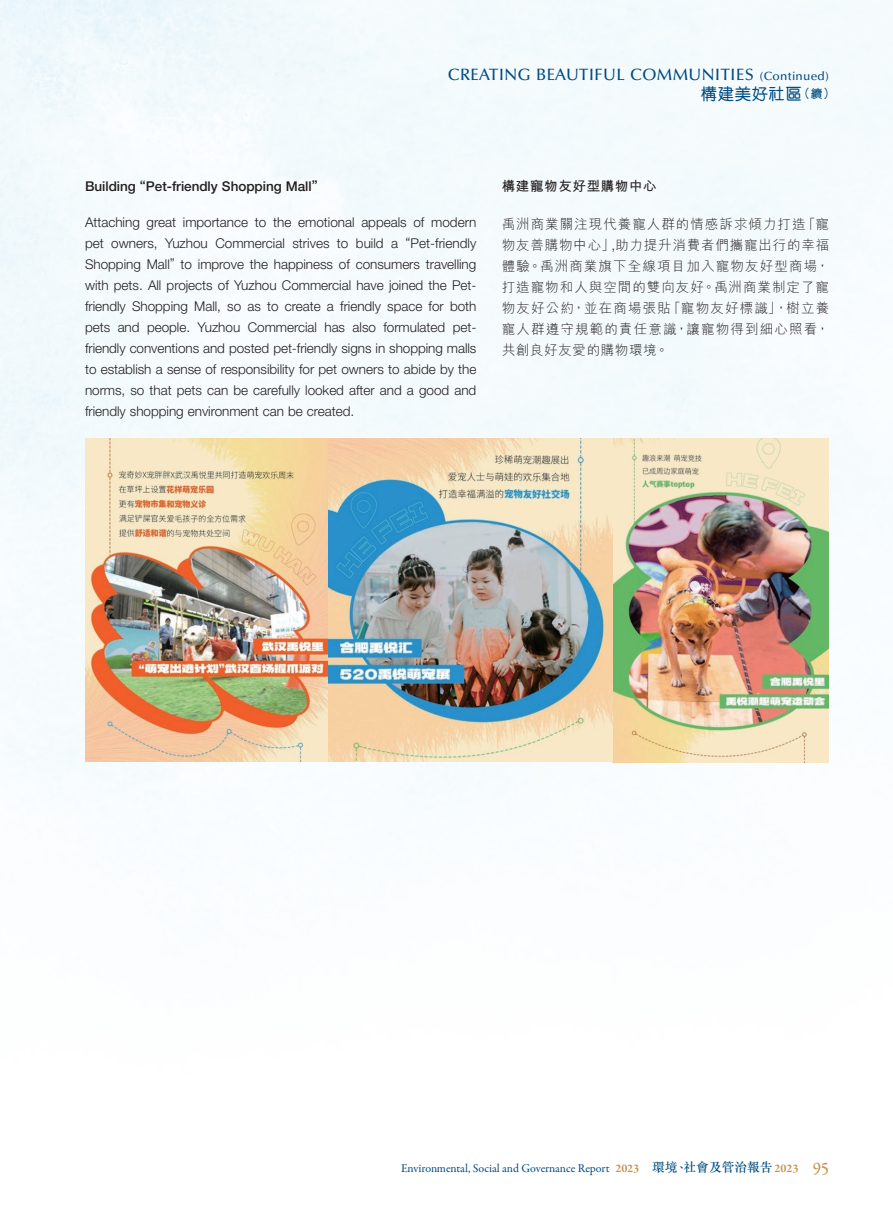
<style>
.page{position:relative;width:893px;height:1212px;background:#fff}
.page>*{position:absolute;margin:0;border:0;box-sizing:border-box;transform-origin:0 0}
.t1{font:500 16.5px "Optima LT Std";letter-spacing:.02em;color:#004b82}
.t2{font:500 16.5px "M Yuen HK";letter-spacing:.025em;color:#004b82}
.t3{font:300 13.5px/21px "Helvetica Neue LT Std";color:#231f20;text-align:justify}
.t4{font:300 13.5px/21px "M Hei HK";letter-spacing:.085em;color:#231f20;text-align:justify}
.t5{font:500 13.5px "Helvetica Neue LT Std";color:#231f20}
.t6{font:700 13.5px "M Hei HK";letter-spacing:.05em;color:#231f20}
.t7{font:12px "Garamond Premr Pro";letter-spacing:-.005em;color:#004b82}
.s1{font-size:12px}
.s2{font-family:"Helvetica Neue LT Std"}
.s3{font-weight:700;color:#c5934d}
.s4{font-family:"M Sung HK";font-weight:500;font-size:12.75px}
.s5{font-weight:500;font-size:18px;color:#c5934d}
</style>
<div class="page">
<div style="left:0;top:0;width:893px;height:832px;background:#f5fbfd"></div>
<img style="left:86px;top:439px;width:742px;height:324px">
<p class="t1" style="left:448px;top:65px;width:383px">CREATING BEAUTIFUL COMMUNITIES <span class="s1">(Continued)</span></p>
<p class="t2" style="left:701px;top:85px;width:136px">構建美好社區<span class="s1">（續）</span></p>
<p class="t5" style="left:85px;top:178px;width:234px">Building “Pet-friendly Shopping Mall”</p>
<p class="t3" style="left:85px;top:212px;width:393px">Attaching great importance to the emotional appeals of modern pet owners, Yuzhou Commercial strives to build a “Pet-friendly Shopping Mall” to improve the happiness of consumers travelling with pets. All projects of Yuzhou Commercial have joined the Pet&shy;friendly Shopping Mall, so as to create a friendly space for both pets and people. Yuzhou Commercial has also formulated pet&shy;friendly conventions and posted pet-friendly signs in shopping malls to establish a sense of responsibility for pet owners to abide by the norms, so that pets can be carefully looked after and a good and friendly shopping environment can be created.</p>
<p class="t6" style="left:502px;top:176px;width:156px">構建寵物友好型購物中心</p>
<p class="t4" style="left:502px;top:213px;width:329px">禹洲商業關注現代養寵人群的情感訴求傾力打造「寵物友善購物中心」<span class="s2">,</span>助力提升消費者們攜寵出行的幸福體驗。禹洲商業旗下全線項目加入寵物友好型商場，打造寵物和人與空間的雙向友好。禹洲商業制定了寵物友好公約，並在商場張貼「寵物友好標識」，樹立養寵人群遵守規範的責任意識，讓寵物得到細心照看，共創良好友愛的購物環境。</p>
<p class="t7" style="left:401px;top:1160px;width:430px">Environmental, Social and Governance Report <span class="s3">2023</span> <span class="s4">環境、社會及管治報告</span> <span class="s3">2023</span> <span class="s5">95</span></p>
</div>
